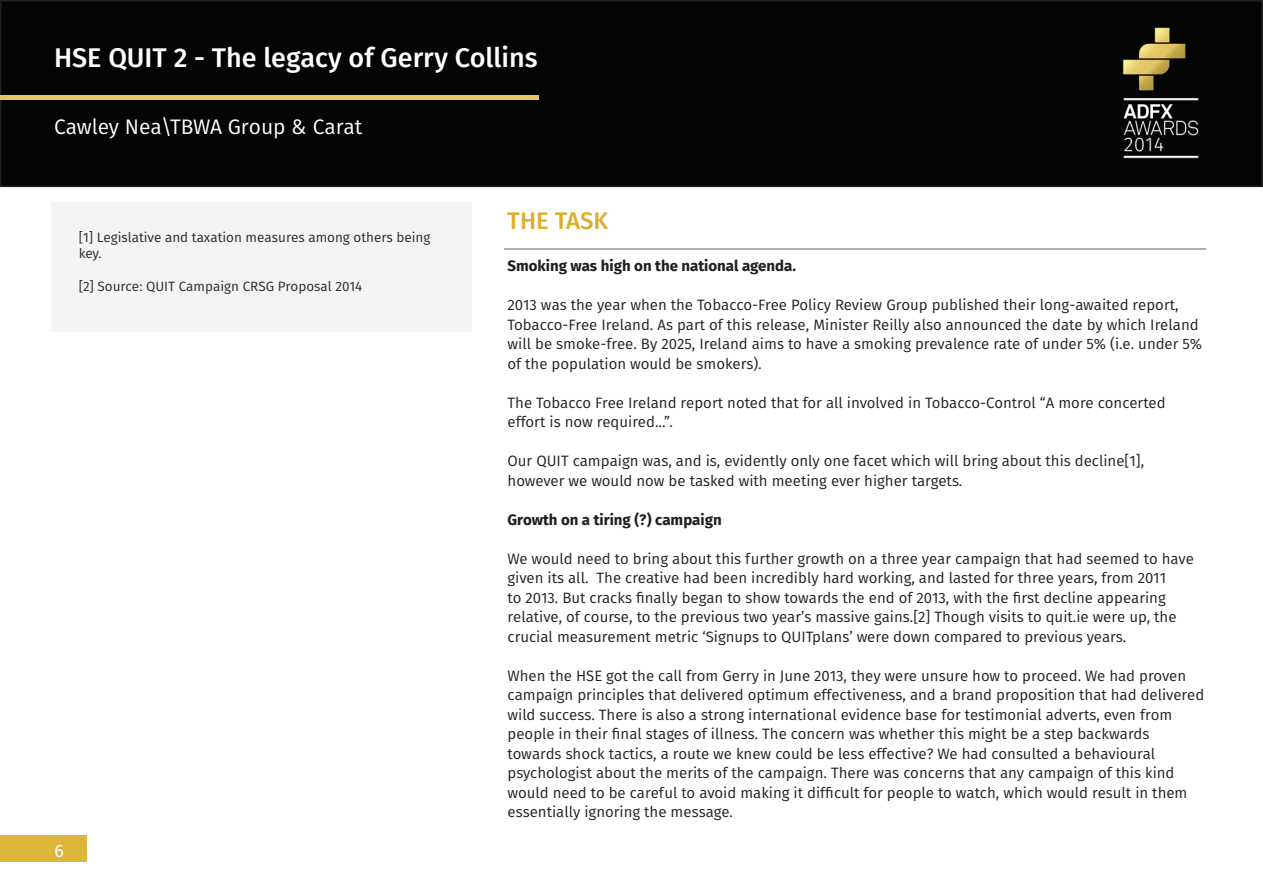
<style>
.page{position:relative;width:1263px;height:893px;background:#fff}
.page>*{position:absolute;margin:0;border:0;box-sizing:border-box;transform-origin:0 0}
.t1{font:500 27px "Fira Sans";color:#fff}
.t2{font:500 24px "Fira Sans";color:#ddae2c}
.t3{font:21px "Fira Sans";color:#fff}
.t4{font:18px "Fira Sans OT";color:#fff}
.t5{font:15px/19.5px "Fira Sans";color:#231f20}
.t6{font:700 15px "Fira Sans";color:#231f20}
.t7{font:13.5px/16.5px "Fira Sans";color:#2a2626}
</style>
<div class="page">
<div style="left:3px;top:3px;width:1257px;height:181px;background:#040503"></div>
<div style="left:0;top:0;width:1263px;height:187px;border:2px solid #231f20"></div>
<div style="left:0;top:836px;width:86px;height:26px;background:#deb53b"></div>
<hr style="left:0;top:95px;width:539px;height:4px;background:#e8c361">
<hr style="left:504px;top:248px;width:701px;height:1px;background:#b0b0b0">
<div style="left:51px;top:202px;width:420px;height:130px;background:#f4f4f4"></div>
<h1 class="t1" style="left:54px;top:39px;width:485px">HSE QUIT 2 - The legacy of Gerry Collins</h1>
<h3 class="t3" style="left:54px;top:112px;width:310px">Cawley Nea\TBWA Group &amp; Carat</h3>
<p class="t7" style="left:79px;top:230px;width:353px">[1] Legislative and taxation measures among others being key.</p>
<p class="t7" style="left:79px;top:279px;width:285px">[2] Source: QUIT Campaign CRSG Proposal 2014</p>
<p class="t4" style="left:54px;top:838px;width:11px">6</p>
<h2 class="t2" style="left:507px;top:204px;width:102px">THE TASK</h2>
<p class="t6" style="left:507px;top:255px;width:290px">Smoking was high on the national agenda.</p>
<p class="t5" style="left:507px;top:296px;width:696px">2013 was the year when the Tobacco-Free Policy Review Group published their long-awaited report, Tobacco-Free Ireland. As part of this release, Minister Reilly also announced the date by which Ireland will be smoke-free. By 2025, Ireland aims to have a smoking prevalence rate of under 5% (i.e. under 5% of the population would be smokers).</p>
<p class="t5" style="left:507px;top:394px;width:660px">The Tobacco Free Ireland report noted that for all involved in Tobacco-Control “A more concerted effort is now required...”.</p>
<p class="t5" style="left:507px;top:452px;width:638px">Our QUIT campaign was, and is, evidently only one facet which will bring about this decline[1], however we would now be tasked with meeting ever higher targets.</p>
<p class="t6" style="left:507px;top:509px;width:216px">Growth on a tiring (?) campaign</p>
<p class="t5" style="left:507px;top:550px;width:688px">We would need to bring about this further growth on a three year campaign that had seemed to have given its all. The creative had been incredibly hard working, and lasted for three years, from 2011<br>to 2013. But cracks finally began to show towards the end of 2013, with the first decline appearing relative, of course, to the previous two year’s massive gains.[2] Though visits to quit.ie were up, the crucial measurement metric ‘Signups to QUITplans’ were down compared to previous years.</p>
<p class="t5" style="left:507px;top:667px;width:698px">When the HSE got the call from Gerry in June 2013, they were unsure how to proceed. We had proven campaign principles that delivered optimum effectiveness, and a brand proposition that had delivered wild success. There is also a strong international evidence base for testimonial adverts, even from people in their final stages of illness. The concern was whether this might be a step backwards towards shock tactics, a route we knew could be less effective? We had consulted a behavioural psychologist about the merits of the campaign. There was concerns that any campaign of this kind would need to be careful to avoid making it difficult for people to watch, which would result in them essentially ignoring the message.</p>
</div>
